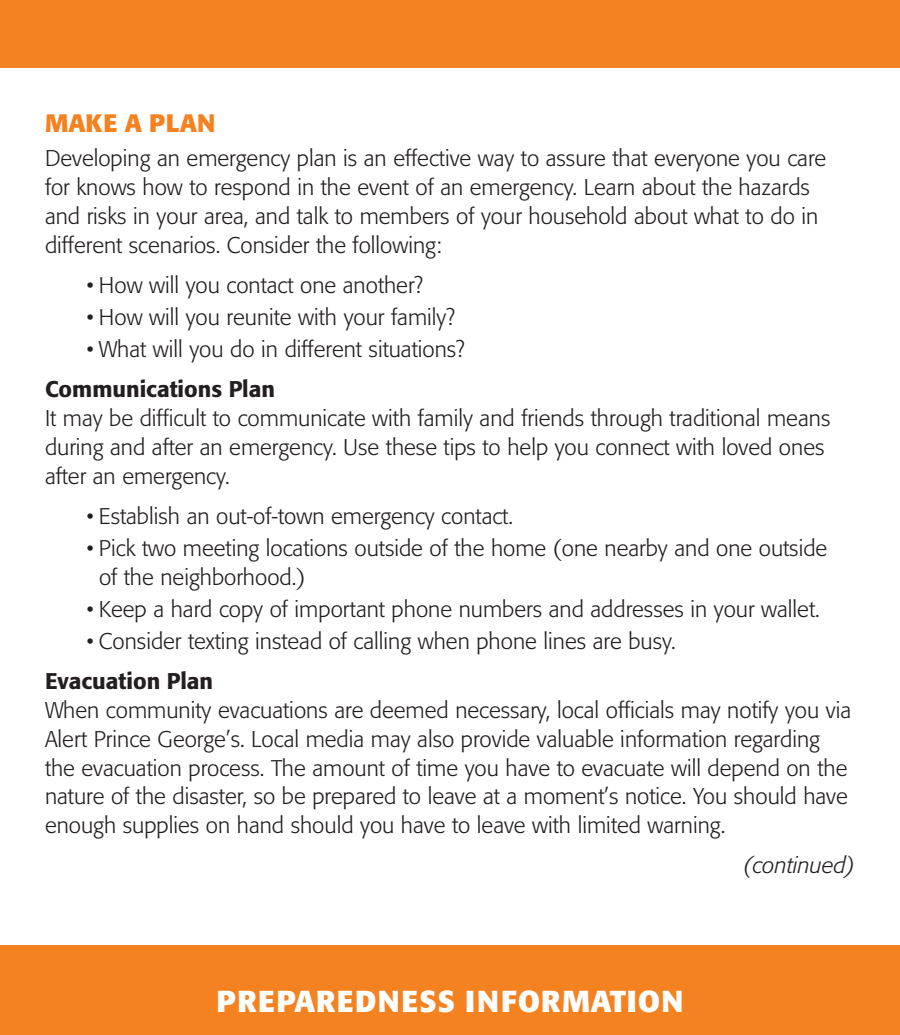
<style>
.page{position:relative;width:900px;height:1035px;background:#fff}
.page>*{position:absolute;margin:0;border:0;box-sizing:border-box;transform-origin:0 0}
.t1{font:700 30px "Formata";letter-spacing:.045em;color:#fff}
.t2{font:700 25px "Formata";letter-spacing:.01em;color:#f58220}
.t3{font:300 22.5px/28.8px "Formata";color:#231f20}
.t4{font:500 22.5px "Formata";color:#231f20}
.t5{font:italic 300 22.5px "Formata";color:#231f20}
</style>
<div class="page">
<div style="left:0;top:945px;width:900px;height:90px;background:#f58220"></div>
<div style="left:0;top:0;width:900px;height:68px;background:#f58220"></div>
<p class="t2" style="left:45px;top:108px;width:172px">MAKE A PLAN</p>
<p class="t3" style="left:45px;top:144px;width:783px">Developing an emergency plan is an effective way to assure that everyone you care for knows how to respond in the event of an emergency. Learn about the hazards and risks in your area, and talk to members of your household about what to do in different scenarios. Consider the following:</p>
<p class="t3" style="left:87px;top:271px;width:338px">• How will you contact one another?</p>
<p class="t3" style="left:87px;top:303px;width:370px">• How will you reunite with your family?</p>
<p class="t3" style="left:87px;top:335px;width:380px">• What will you do in different situations?</p>
<p class="t4" style="left:45px;top:376px;width:232px">Communications Plan</p>
<p class="t3" style="left:45px;top:404px;width:787px">It may be difficult to communicate with family and friends through traditional means during and after an emergency. Use these tips to help you connect with loved ones after an emergency.</p>
<p class="t3" style="left:87px;top:502px;width:428px">• Establish an out-of-town emergency contact.</p>
<p class="t3" style="left:99px;top:534px;width:730px;text-indent:-12px">• Pick two meeting locations outside of the home (one nearby and one outside of the neighborhood.)</p>
<p class="t3" style="left:87px;top:595px;width:735px">• Keep a hard copy of important phone numbers and addresses in your wallet.</p>
<p class="t3" style="left:87px;top:627px;width:591px">• Consider texting instead of calling when phone lines are busy.</p>
<p class="t4" style="left:45px;top:668px;width:170px">Evacuation Plan</p>
<p class="t3" style="left:45px;top:696px;width:808px">When community evacuations are deemed necessary, local officials may notify you via Alert Prince George’s. Local media may also provide valuable information regarding the evacuation process. The amount of time you have to evacuate will depend on the nature of the disaster, so be prepared to leave at a moment’s notice. You should have enough supplies on hand should you have to leave with limited warning.</p>
<p class="t5" style="left:744px;top:852px;width:113px">(continued)</p>
<p class="t1" style="left:217px;top:983px;width:468px">PREPAREDNESS INFORMATION</p>
</div>
